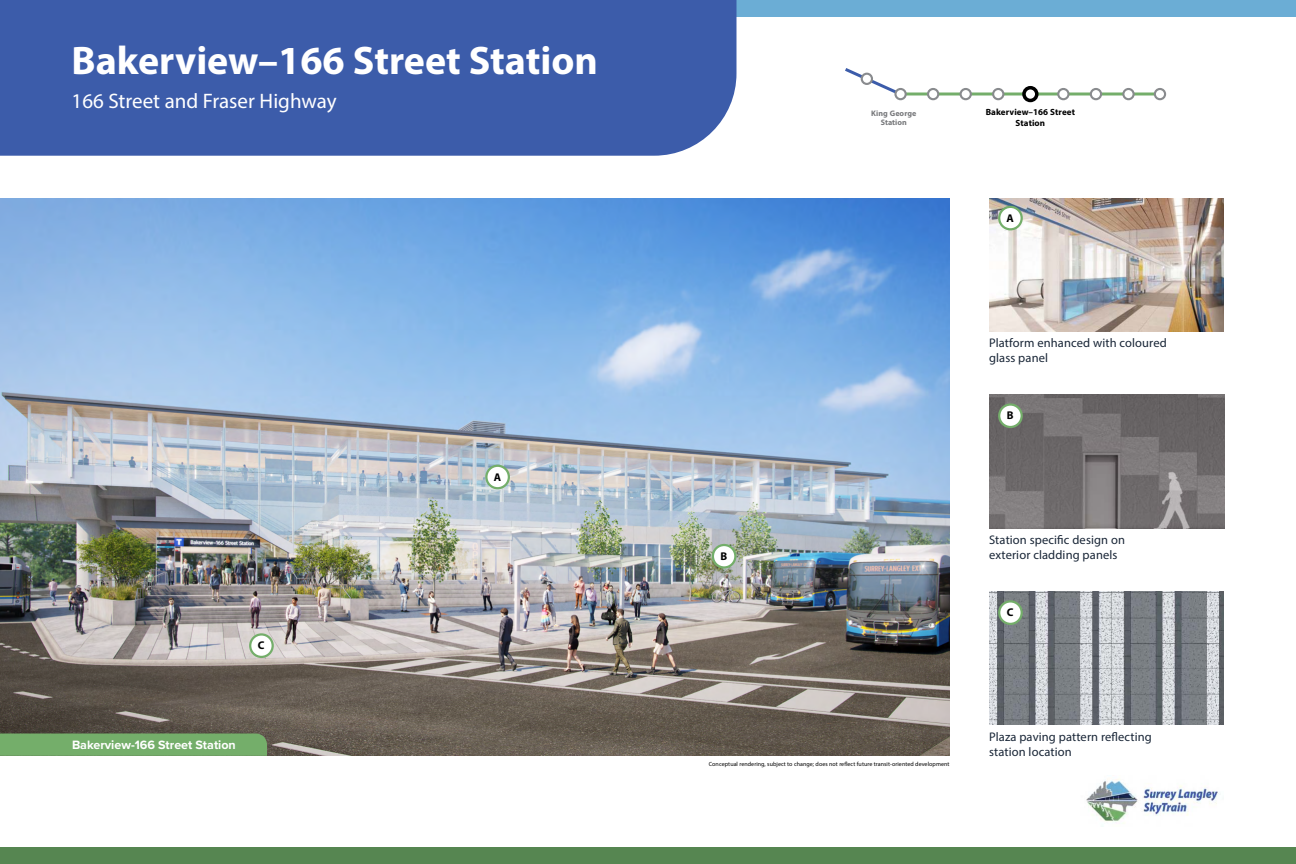
<style>
.page{position:relative;width:1296px;height:864px;background:#fff}
.page>*{position:absolute;margin:0;border:0;box-sizing:border-box;transform-origin:0 0}
.t1{font:700 40px "Myriad Pro";color:#fff}
.t2{font:21px "Myriad Pro";color:#fff}
.t3{font:12.5px/15px "Myriad Pro";letter-spacing:.01em;color:#192637}
.t4{font:700 12.5px "Proxima Nova";color:#fff}
.t5{font:700 11.25px "Myriad Pro";color:#000}
.t6{font:700 9px/10.8px "Myriad Pro";letter-spacing:.01em;color:#000;text-align:center}
.t7{font:700 8px/9.6px "Myriad Pro";letter-spacing:.01em;color:#77787b;text-align:center}
.t8{font:6px "Myriad Pro";letter-spacing:.01em;color:#000}
</style>
<div class="page">
<div style="left:0;top:0;width:1296px;height:17px;background:#6badd5"></div>
<div style="left:0;top:848px;width:1296px;height:16px;background:#568651"></div>
<div style="left:0;top:0;width:736px;height:156px;background:#3c5caa"></div>
<svg style="left:845px;top:68px;width:59px;height:25px"></svg>
<svg style="left:907px;top:92px;width:247px;height:4px"></svg>
<div style="left:895px;top:89px;width:11px;height:10px;background:#fff;border-radius:50%"></div>
<div style="left:894px;top:88px;width:13px;height:12px;border:2px solid #898b8e;border-radius:50%"></div>
<div style="left:862px;top:74px;width:10px;height:10px;background:#fff;border-radius:50%"></div>
<div style="left:861px;top:73px;width:12px;height:12px;border:2px solid #898b8e;border-radius:50%"></div>
<div style="left:928px;top:89px;width:10px;height:10px;background:#fff;border-radius:50%"></div>
<div style="left:927px;top:88px;width:12px;height:12px;border:2px solid #898b8e;border-radius:50%"></div>
<div style="left:961px;top:89px;width:10px;height:10px;background:#fff;border-radius:50%"></div>
<div style="left:960px;top:88px;width:12px;height:12px;border:2px solid #898b8e;border-radius:50%"></div>
<div style="left:993px;top:89px;width:10px;height:10px;background:#fff;border-radius:50%"></div>
<div style="left:992px;top:88px;width:12px;height:12px;border:2px solid #898b8e;border-radius:50%"></div>
<div style="left:1058px;top:89px;width:10px;height:10px;background:#fff;border-radius:50%"></div>
<div style="left:1057px;top:88px;width:13px;height:12px;border:2px solid #898b8e;border-radius:50%"></div>
<div style="left:1091px;top:89px;width:10px;height:10px;background:#fff;border-radius:50%"></div>
<div style="left:1090px;top:88px;width:12px;height:12px;border:2px solid #898b8e;border-radius:50%"></div>
<div style="left:1123px;top:89px;width:11px;height:10px;background:#fff;border-radius:50%"></div>
<div style="left:1122px;top:88px;width:13px;height:12px;border:2px solid #898b8e;border-radius:50%"></div>
<div style="left:1024px;top:88px;width:13px;height:12px;background:#fff;border-radius:50%"></div>
<div style="left:1022px;top:86px;width:17px;height:16px;border:4px solid #000;border-radius:50%"></div>
<div style="left:1154px;top:88px;width:12px;height:12px;border:2px solid #898b8e;border-radius:50%"></div>
<img style="left:1086px;top:779px;width:133px;height:45px">
<img style="left:989px;top:198px;width:235px;height:133px">
<img style="left:989px;top:591px;width:235px;height:134px">
<img style="left:0;top:198px;width:950px;height:558px">
<div style="left:0;top:734px;width:267px;height:22px;background:#74ae6a"></div>
<img style="left:989px;top:394px;width:235px;height:134px">
<div style="left:999px;top:207px;width:23px;height:22px;background:#fff;border-radius:50%"></div>
<div style="left:998px;top:206px;width:25px;height:24px;border:2px solid #74ae6a;border-radius:50%"></div>
<div style="left:486px;top:466px;width:23px;height:22px;background:#fff;border-radius:50%"></div>
<div style="left:485px;top:465px;width:25px;height:24px;border:2px solid #74ae6a;border-radius:50%"></div>
<div style="left:999px;top:405px;width:23px;height:22px;background:#fff;border-radius:50%"></div>
<div style="left:998px;top:403px;width:25px;height:25px;border:2px solid #74ae6a;border-radius:50%"></div>
<div style="left:713px;top:545px;width:22px;height:22px;background:#fff;border-radius:50%"></div>
<div style="left:712px;top:544px;width:24px;height:25px;border:2px solid #74ae6a;border-radius:50%"></div>
<svg style="left:999px;top:601px;width:23px;height:23px"></svg>
<div style="left:998px;top:600px;width:25px;height:25px;border:2px solid #74ae6a;border-radius:50%"></div>
<svg style="left:250px;top:634px;width:23px;height:23px"></svg>
<div style="left:249px;top:633px;width:25px;height:25px;border:2px solid #74ae6a;border-radius:50%"></div>
<h1 class="t1" style="left:72px;top:46px;width:528px">Bakerview–166 Street Station</h1>
<h2 class="t2" style="left:72px;top:93px;width:267px">166 Street and Fraser Highway</h2>
<p class="t5" style="left:258px;top:641px;width:8px">C</p>
<p class="t4" style="left:72px;top:740px;width:165px">Bakerview-166 Street Station</p>
<p class="t5" style="left:494px;top:472px;width:9px">A</p>
<p class="t7" style="left:871px;top:109px;width:47px">King George<br>Station</p>
<p class="t6" style="left:986px;top:107px;width:91px">Bakerview–166 Street<br>Station</p>
<p class="t5" style="left:1007px;top:214px;width:9px">A</p>
<p class="t3" style="left:989px;top:337px;width:179px">Platform enhanced with coloured glass panel</p>
<p class="t5" style="left:1007px;top:411px;width:8px">B</p>
<p class="t5" style="left:721px;top:552px;width:8px">B</p>
<p class="t3" style="left:989px;top:534px;width:137px">Station specific design on exterior cladding panels</p>
<p class="t5" style="left:1007px;top:608px;width:8px">C</p>
<p class="t8" style="left:709px;top:762px;width:242px">Conceptual rendering, subject to change; does not reflect future transit-oriented development</p>
<p class="t3" style="left:989px;top:730px;width:164px">Plaza paving pattern reflecting station location</p>
</div>
